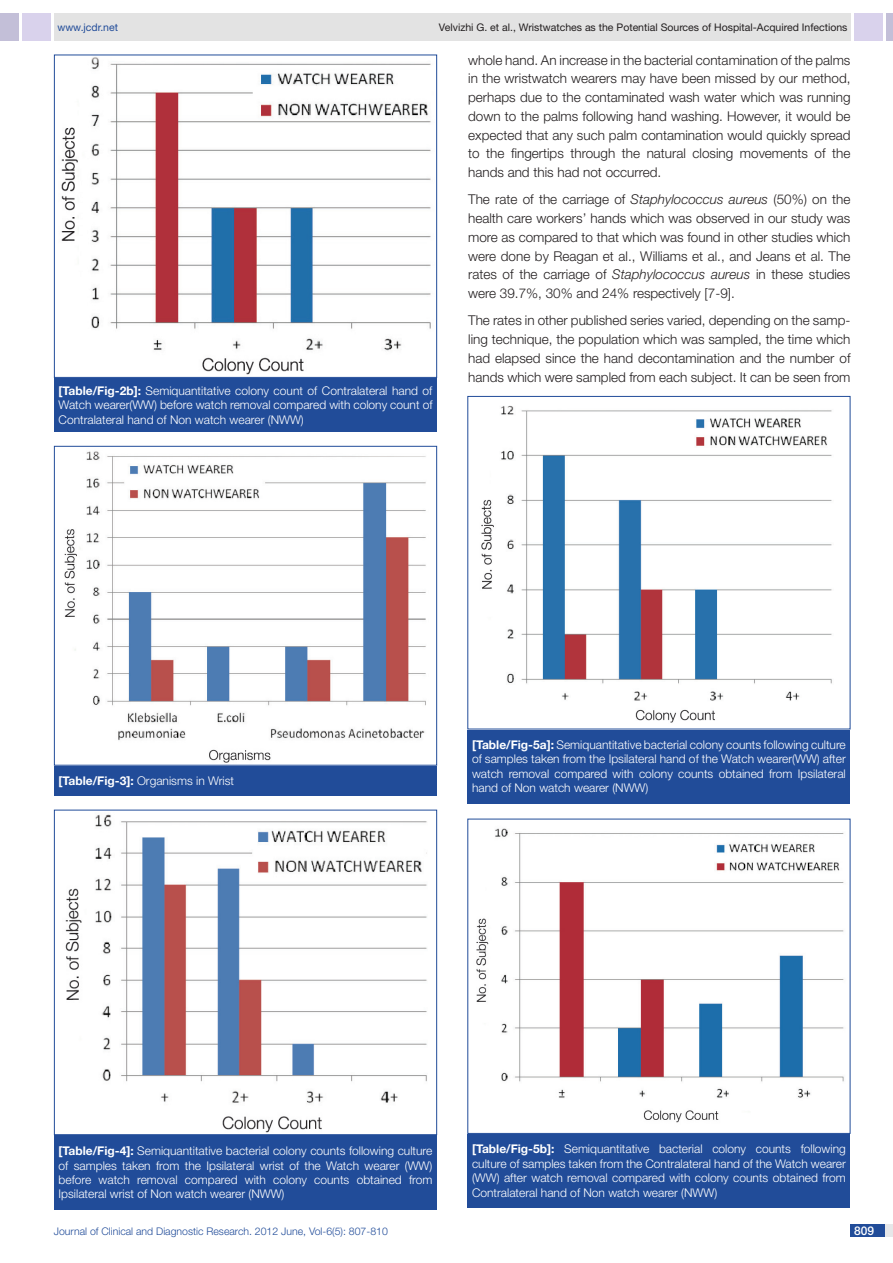
<style>
.page{position:relative;width:893px;height:1263px;background:#fff}
.page>*{position:absolute;margin:0;border:0;box-sizing:border-box;transform-origin:0 0}
.Body_text{font:300 13.5px/18.8px "Helvetica Neue";color:#231f20;text-align:justify}
.Table_text{font:300 12px/14.4px "Helvetica Neue";color:#fff;text-align:justify}
.t1{font:500 12px "Helvetica Neue";color:#fff}
.t2{font:10.5px "Helvetica Neue";color:#231f20}
.t3{font:300 10.5px "Helvetica Neue";color:#214c99}
.t4{font:10.5px "Helvetica Neue";color:#214c99}
.s1{font-weight:700}
.s2{font-style:italic}
</style>
<div class="page">
<div style="left:54px;top:13px;width:796px;height:28px;background:#e3e3e3"></div>
<div style="left:0;top:13px;width:19px;height:28px;background:#c3bfd8"></div>
<div style="left:22px;top:13px;width:29px;height:28px;background:#d9d2ec"></div>
<div style="left:886px;top:13px;width:7px;height:28px;background:#c3bfd8"></div>
<div style="left:854px;top:13px;width:29px;height:28px;background:#d9d2ec"></div>
<div style="left:850px;top:1224px;width:43px;height:13px;background:#e6e7e9"></div>
<div style="left:850px;top:1224px;width:35px;height:13px;background:#214c99"></div>
<div style="left:54px;top:378px;width:383px;height:54px;background:#214c99"></div>
<img style="left:61px;top:57px;width:370px;height:318px">
<div style="left:54px;top:55px;width:383px;height:323px;border:1px solid #214c99"></div>
<div style="left:54px;top:766px;width:383px;height:29px;background:#214c99"></div>
<img style="left:64px;top:451px;width:362px;height:312px">
<div style="left:54px;top:446px;width:383px;height:319px;border:1px solid #214c99"></div>
<div style="left:54px;top:1134px;width:383px;height:75px;background:#214c99"></div>
<img style="left:65px;top:814px;width:362px;height:319px">
<div style="left:54px;top:810px;width:383px;height:325px;border:1px solid #214c99"></div>
<div style="left:468px;top:728px;width:382px;height:75px;background:#214c99"></div>
<img style="left:481px;top:406px;width:351px;height:317px">
<div style="left:468px;top:1133px;width:382px;height:75px;background:#214c99"></div>
<img style="left:476px;top:828px;width:368px;height:295px">
<p class="t4" style="left:57px;top:21px;width:62px">www.jcdr.net</p>
<p class="t2" style="left:439px;top:21px;width:410px">Velvizhi G. et al., Wristwatches as the Potential Sources of Hospital-Acquired Infections</p>
<p class="Table_text" style="left:59px;top:383px;width:375px"><span class="s1">[Table/Fig-2b]:</span> Semiquantitative colony count of Contralateral hand of Watch wearer(WW) before watch removal compared with colony count of Contralateral hand of Non watch wearer (NWW)</p>
<p class="Body_text" style="left:468px;top:50px;width:384px">whole hand. An increase in the bacterial contamination of the palms in the wristwatch wearers may have been missed by our method, perhaps due to the contaminated wash water which was running down to the palms following hand washing. However, it would be expected that any such palm contamination would quickly spread to the fingertips through the natural closing movements of the hands and this had not occurred.</p>
<p class="Body_text" style="left:468px;top:190px;width:384px">The rate of the carriage of <span class="s2">Staphylococcus aureus</span> (50%) on the health care workers’ hands which was observed in our study was more as compared to that which was found in other studies which were done by Reagan et al., Williams et al., and Jeans et al. The rates of the carriage of <span class="s2">Staphylococcus aureus</span> in these studies were 39.7%, 30% and 24% respectively [7-9].</p>
<p class="Body_text" style="left:468px;top:311px;width:384px;text-align:left">The rates in other published series varied, depending on the samp&shy;ling technique, the population which was sampled, the time which had elapsed since the hand decontamination and the number of hands which were sampled from each subject. It can be seen from</p>
<p class="Table_text" style="left:59px;top:774px;width:177px"><span class="s1">[Table/Fig-3]:</span> Organisms in Wrist</p>
<p class="Table_text" style="left:472px;top:737px;width:375px"><span class="s1">[Table/Fig-5a]:</span> Semiquantitative bacterial colony counts following culture of samples taken from the Ipsilateral hand of the Watch wearer(WW) after watch removal compared with colony counts obtained from Ipsilateral hand of Non watch wearer (NWW)</p>
<p class="Table_text" style="left:59px;top:1143px;width:375px"><span class="s1">[Table/Fig-4]:</span> Semiquantitative bacterial colony counts following culture of samples taken from the Ipsilateral wrist of the Watch wearer (WW) before watch removal compared with colony counts obtained from Ipsilateral wrist of Non watch wearer (NWW)</p>
<p class="Table_text" style="left:472px;top:1141px;width:375px"><span class="s1">[Table/Fig-5b]:</span> Semiquantitative bacterial colony counts following culture of samples taken from the Contralateral hand of the Watch wearer (WW) after watch removal compared with colony counts obtained from Contralateral hand of Non watch wearer (NWW)</p>
<p class="t3" style="left:54px;top:1225px;width:336px">Journal of Clinical and Diagnostic Research. 2012 June, Vol-6(5): 807-810</p>
<p class="t1" style="left:854px;top:1223px;width:22px">809</p>
</div>
